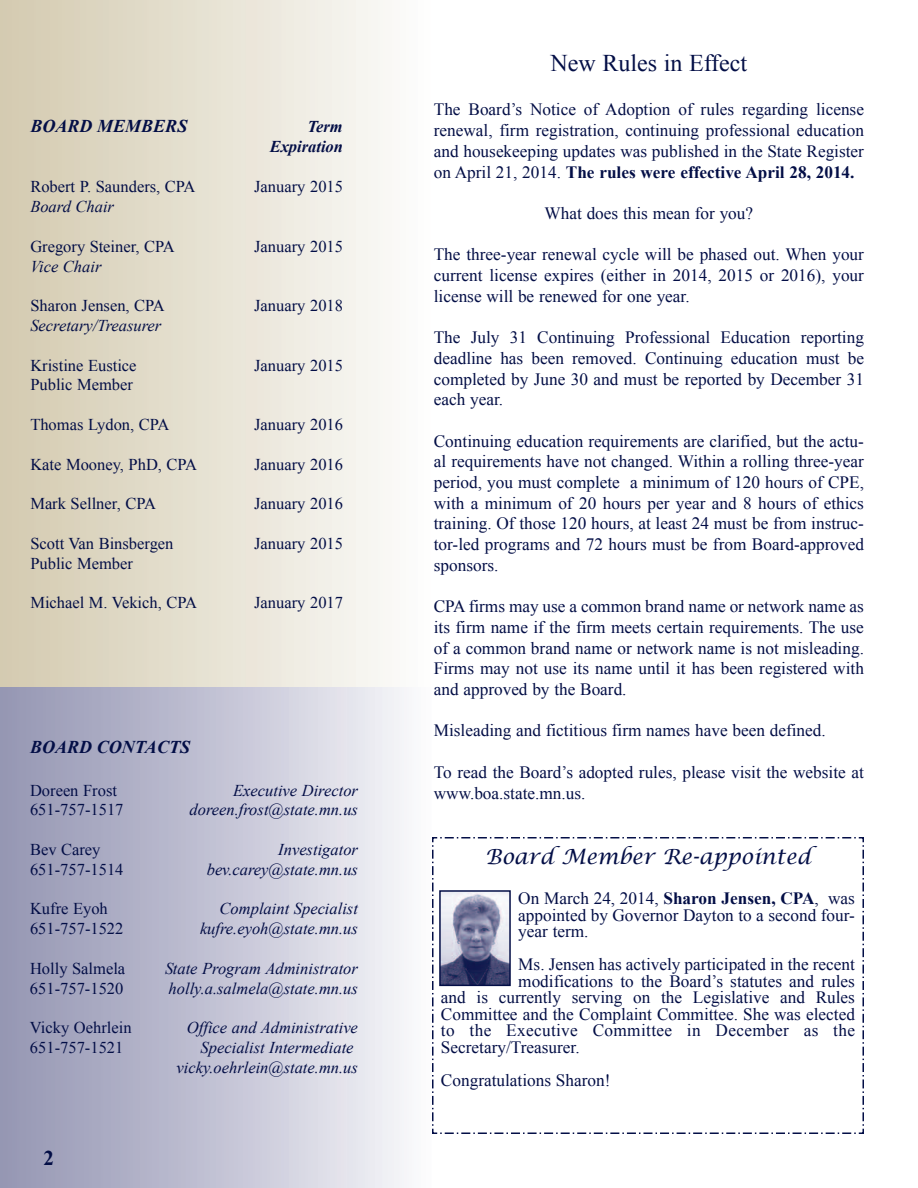
<style>
.page{position:relative;width:918px;height:1188px;background:#fff}
.page>*{position:absolute;margin:0;border:0;box-sizing:border-box;transform-origin:0 0}
.t1{font:24px "Times New Roman";color:#030e46}
.t2{font:italic 21px "Lucida Calligraphy";color:#030e46}
.t3{font:700 21px "Times New Roman";color:#030e46}
.t4{font:italic 700 18px "Times New Roman";color:#030e46}
.t5{font:17.25px/20.7px "Times New Roman";color:#030e46;text-align:justify}
.t6{font:17.25px "Times New Roman";letter-spacing:.02em;color:#030e46}
.t7{font:16.5px "Times New Roman";color:#030e46}
.t8{font:italic 16.5px/19.8px "Times New Roman";color:#030e46;text-align:right}
.t9{font:italic 700 16.5px/20.5px "Times New Roman";color:#030e46;text-align:right}
.s1{font-weight:700}
</style>
<div class="page">
<div style="left:0;top:0;width:431px;height:691px;background:linear-gradient(to right,#d3caaf,#fdfdfc)"></div>
<div style="left:0;top:687px;width:431px;height:501px;background:linear-gradient(to right,#9192b1,#f8f8fb)"></div>
<svg style="left:432px;top:837px;width:432px;height:297px"></svg>
<img style="left:442px;top:893px;width:66px;height:90px">
<div style="left:439px;top:890px;width:72px;height:96px;border:2px solid #030e46"></div>
<p class="t4" style="left:30px;top:116px;width:159px">BOARD MEMBERS</p>
<p class="t9" style="left:270px;top:116px;width:75px">TERM<br>EXPIRATION</p>
<p class="t7" style="left:30px;top:178px;width:167px">Robert P. saunders, CPA</p>
<p class="t7" style="left:254px;top:178px;width:90px">january 2015</p>
<p class="t8" style="left:30px;top:197px;width:85px">Board Chair</p>
<p class="t7" style="left:30px;top:237px;width:146px">Gregory steiner, CPA</p>
<p class="t7" style="left:254px;top:237px;width:90px">january 2015</p>
<p class="t8" style="left:30px;top:256px;width:73px">Vice Chair</p>
<p class="t7" style="left:30px;top:296px;width:136px">sharon jensen, CPA</p>
<p class="t7" style="left:254px;top:296px;width:90px">january 2018</p>
<p class="t8" style="left:30px;top:315px;width:133px">Secretary/Treasurer</p>
<p class="t7" style="left:30px;top:356px;width:108px">Kristine eustice</p>
<p class="t7" style="left:254px;top:356px;width:90px">january 2015</p>
<p class="t7" style="left:30px;top:376px;width:104px">Public member</p>
<p class="t7" style="left:30px;top:415px;width:141px">Thomas lydon, CPA</p>
<p class="t7" style="left:254px;top:415px;width:90px">january 2016</p>
<p class="t7" style="left:30px;top:455px;width:168px">Kate mooney, Phd, CPA</p>
<p class="t7" style="left:254px;top:455px;width:90px">january 2016</p>
<p class="t7" style="left:30px;top:494px;width:127px">mark sellner, CPA</p>
<p class="t7" style="left:254px;top:494px;width:90px">january 2016</p>
<p class="t7" style="left:30px;top:534px;width:145px">scott Van Binsbergen</p>
<p class="t7" style="left:254px;top:534px;width:90px">january 2015</p>
<p class="t7" style="left:30px;top:554px;width:104px">Public member</p>
<p class="t7" style="left:30px;top:593px;width:168px">michael m. Vekich, CPA</p>
<p class="t7" style="left:254px;top:593px;width:90px">january 2017</p>
<p class="t4" style="left:30px;top:737px;width:161px">BOARD CONTACTS</p>
<p class="t7" style="left:30px;top:781px;width:89px">doreen frost</p>
<p class="t8" style="left:233px;top:780px;width:126px">Executive Director</p>
<p class="t7" style="left:30px;top:801px;width:95px">651-757-1517</p>
<p class="t8" style="left:190px;top:800px;width:170px">doreen.frost@state.mn.us</p>
<p class="t7" style="left:30px;top:840px;width:72px">Bev Carey</p>
<p class="t8" style="left:278px;top:839px;width:81px">Investigator</p>
<p class="t7" style="left:30px;top:860px;width:95px">651-757-1514</p>
<p class="t8" style="left:207px;top:859px;width:153px">bev.carey@state.mn.us</p>
<p class="t7" style="left:30px;top:900px;width:79px">Kufre eyoh</p>
<p class="t8" style="left:220px;top:899px;width:140px">Complaint Specialist</p>
<p class="t7" style="left:30px;top:919px;width:95px">651-757-1522</p>
<p class="t8" style="left:200px;top:919px;width:159px">kufre.eyoh@state.mn.us</p>
<p class="t7" style="left:30px;top:959px;width:97px">holly salmela</p>
<p class="t8" style="left:165px;top:958px;width:194px">State Program Administrator</p>
<p class="t7" style="left:30px;top:979px;width:95px">651-757-1520</p>
<p class="t8" style="left:169px;top:978px;width:191px">holly.a.salmela@state.mn.us</p>
<p class="t7" style="left:30px;top:1018px;width:103px">Vicky oehrlein</p>
<p class="t8" style="left:187px;top:1018px;width:172px">Office and Administrative</p>
<p class="t7" style="left:30px;top:1038px;width:95px">651-757-1521</p>
<p class="t8" style="left:176px;top:1037px;width:183px">Specialist Intermediate vicky.oehrlein@state.mn.us</p>
<p class="t3" style="left:44px;top:1146px;width:12px">2</p>
<h1 class="t1" style="left:551px;top:49px;width:198px">new Rules in effect</h1>
<p class="t5" style="left:434px;top:99px;width:432px">The Board’s notice of Adoption of rules regarding license renewal, firm registration, continuing professional education and housekeeping updates was published in the state Register on April 21, 2014. <span class="s1">The rules were effective April 28, 2014.</span></p>
<p class="t5" style="left:545px;top:203px;width:210px">what does this mean for you?</p>
<p class="t5" style="left:434px;top:244px;width:432px">The three-year renewal cycle will be phased out. when your current license expires (either in 2014, 2015 or 2016), your license will be renewed for one year.</p>
<p class="t5" style="left:434px;top:327px;width:432px">The july 31 Continuing Professional education reporting deadline has been removed. Continuing education must be completed by june 30 and must be reported by december 31 each year.</p>
<p class="t5" style="left:434px;top:430px;width:432px">Continuing education requirements are clarified, but the actu&shy;al requirements have not changed. within a rolling three-year period, you must complete a minimum of 120 hours of CPe, with a minimum of 20 hours per year and 8 hours of ethics training. of those 120 hours, at least 24 must be from instruc&shy;tor-led programs and 72 hours must be from Board-approved sponsors.</p>
<p class="t5" style="left:434px;top:596px;width:432px">CPA firms may use a common brand name or network name as its firm name if the firm meets certain requirements. The use of a common brand name or network name is not misleading. firms may not use its name until it has been registered with and approved by the Board.</p>
<p class="t5" style="left:434px;top:720px;width:393px">misleading and fictitious firm names have been defined.</p>
<p class="t5" style="left:434px;top:762px;width:432px">To read the Board’s adopted rules, please visit the website at www.boa.state.mn.us.</p>
<p class="t2" style="left:485px;top:842px;width:327px">Board Member Re-appointed</p>
<p class="t5" style="left:518px;top:890px;width:338px;line-height:16.5px">on march 24, 2014, <span class="s1">Sharon Jensen, CPA</span>, was appointed by Governor dayton to a second four&shy;year term.</p>
<p class="t5" style="left:518px;top:954px;width:338px">ms. jensen has actively participated in the recent</p>
<p class="t5" style="left:518px;top:971px;width:338px">modifications to the Board’s statutes and rules</p>
<p class="t5" style="left:441px;top:987px;width:415px">and is currently serving on the legislative and Rules</p>
<p class="t5" style="left:441px;top:1004px;width:416px">Committee and the Complaint Committee. she was elected</p>
<p class="t6" style="left:441px;top:1021px;width:416px">to the executive Committee in december as the</p>
<p class="t5" style="left:441px;top:1037px;width:140px">secretary/Treasurer.</p>
<p class="t5" style="left:441px;top:1070px;width:171px">Congratulations sharon!</p>
</div>
